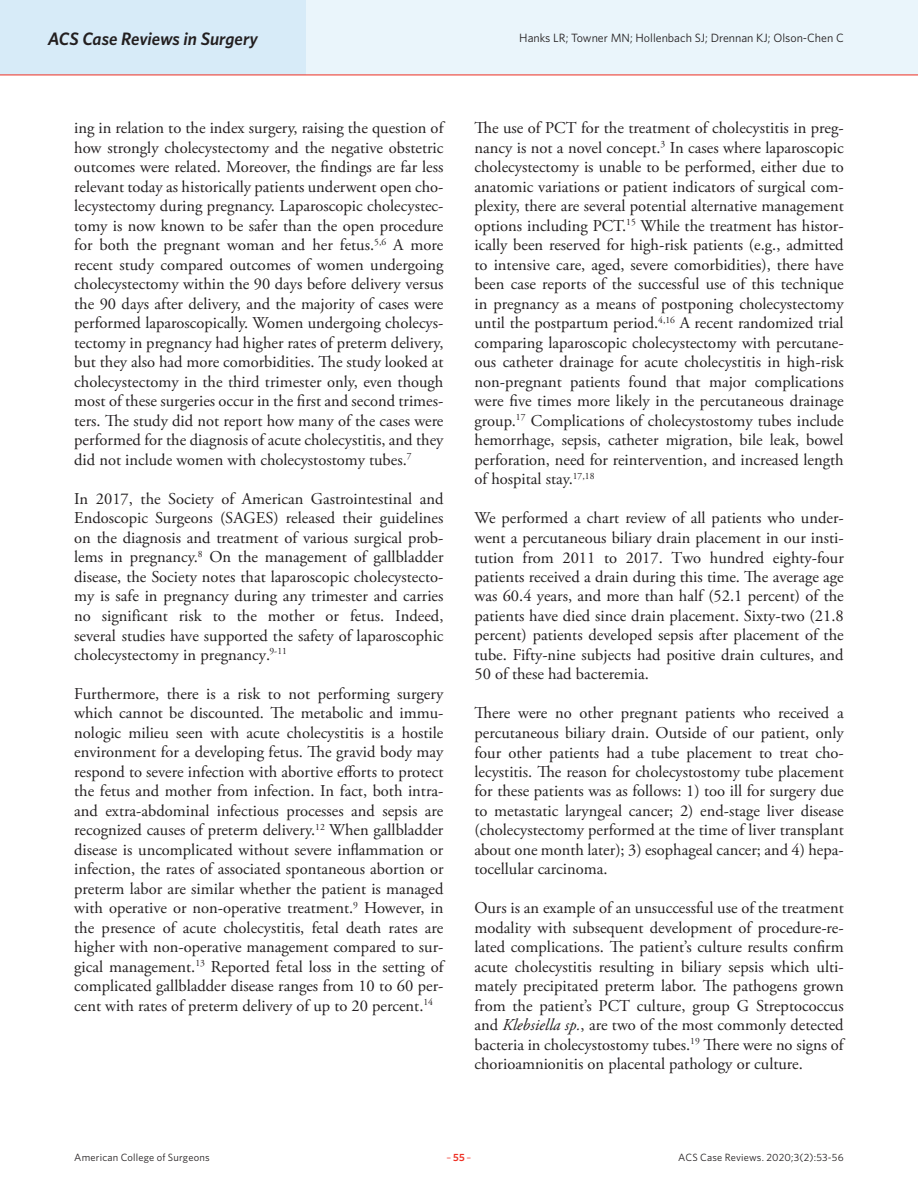
<style>
.page{position:relative;width:918px;height:1188px;background:#fff}
.page>*{position:absolute;margin:0;border:0;box-sizing:border-box;transform-origin:0 0}
.t1{font:italic 600 18px "Whitney";letter-spacing:-.005em;color:#231f20}
.Article_Body_no_inde{font:16.5px/19.5px "Adobe Garamond Pro";color:#231f20;text-align:justify}
.t2{font:12px "Whitney";color:#231f20}
.t3{font:10.5px "Whitney";letter-spacing:.015em;color:#231f20}
.t4{font:10.5px "Whitney";color:#ee2e22}
.s1{font-style:italic}
.s2{font-weight:600}
</style>
<div class="page">
<div style="left:0;top:0;width:918px;height:75px;background:#eaf5fb"></div>
<div style="left:0;top:0;width:306px;height:75px;background:#d7ebf8"></div>
<hr style="left:0;top:75px;width:918px;height:1px;background:#ee2e22">
<p class="t1" style="left:48px;top:26px;width:212px">ACS Case Reviews in Surgery</p>
<p class="t2" style="left:519px;top:30px;width:326px">Hanks LR; Towner MN; Hollenbach SJ; Drennan KJ; Olson-Chen C</p>
<p class="Article_Body_no_inde" style="left:74px;top:119px;width:371px">ing in relation to the index surgery, raising the question of how strongly cholecystectomy and the negative obstetric outcomes were related. Moreover, the findings are far less relevant today as historically patients underwent open cho&shy;lecystectomy during pregnancy. Laparoscopic cholecystec&shy;tomy is now known to be safer than the open procedure for both the pregnant woman and her fetus.<sup>5,6</sup> A more recent study compared outcomes of women undergoing cholecystectomy within the 90 days before delivery versus the 90 days after delivery, and the majority of cases were performed laparoscopically. Women undergoing cholecys&shy;tectomy in pregnancy had higher rates of preterm delivery, but they also had more comorbidities. The study looked at cholecystectomy in the third trimester only, even though most of these surgeries occur in the first and second trimes&shy;ters. The study did not report how many of the cases were performed for the diagnosis of acute cholecystitis, and they did not include women with cholecystostomy tubes.<sup>7</sup></p>
<p class="Article_Body_no_inde" style="left:74px;top:490px;width:371px">In 2017, the Society of American Gastrointestinal and Endoscopic Surgeons (SAGES) released their guidelines on the diagnosis and treatment of various surgical prob&shy;lems in pregnancy.<sup>8</sup> On the management of gallbladder disease, the Society notes that laparoscopic cholecystecto&shy;my is safe in pregnancy during any trimester and carries no significant risk to the mother or fetus. Indeed, several studies have supported the safety of laparoscophic cholecystectomy in pregnancy.<sup>9-11</sup></p>
<p class="Article_Body_no_inde" style="left:74px;top:685px;width:371px">Furthermore, there is a risk to not performing surgery which cannot be discounted. The metabolic and immu&shy;nologic milieu seen with acute cholecystitis is a hostile environment for a developing fetus. The gravid body may respond to severe infection with abortive efforts to protect the fetus and mother from infection. In fact, both intra&shy;and extra-abdominal infectious processes and sepsis are recognized causes of preterm delivery.<sup>12</sup> When gallbladder disease is uncomplicated without severe inflammation or infection, the rates of associated spontaneous abortion or preterm labor are similar whether the patient is managed with operative or non-operative treatment.<sup>9</sup> However, in the presence of acute cholecystitis, fetal death rates are higher with non-operative management compared to sur&shy;gical management.<sup>13</sup> Reported fetal loss in the setting of complicated gallbladder disease ranges from 10 to 60 per&shy;cent with rates of preterm delivery of up to 20 percent.<sup>14</sup></p>
<p class="Article_Body_no_inde" style="left:475px;top:119px;width:371px">The use of PCT for the treatment of cholecystitis in preg&shy;nancy is not a novel concept.<sup>3</sup> In cases where laparoscopic cholecystectomy is unable to be performed, either due to anatomic variations or patient indicators of surgical com&shy;plexity, there are several potential alternative management options including PCT.<sup>15</sup> While the treatment has histor&shy;ically been reserved for high-risk patients (e.g., admitted to intensive care, aged, severe comorbidities), there have been case reports of the successful use of this technique in pregnancy as a means of postponing cholecystectomy until the postpartum period.<sup>4,16</sup> A recent randomized trial comparing laparoscopic cholecystectomy with percutane&shy;ous catheter drainage for acute cholecystitis in high-risk non-pregnant patients found that major complications were five times more likely in the percutaneous drainage group.<sup>17</sup> Complications of cholecystostomy tubes include hemorrhage, sepsis, catheter migration, bile leak, bowel perforation, need for reintervention, and increased length of hospital stay.<sup>17,18</sup></p>
<p class="Article_Body_no_inde" style="left:475px;top:509px;width:371px">We performed a chart review of all patients who under&shy;went a percutaneous biliary drain placement in our insti&shy;tution from 2011 to 2017. Two hundred eighty-four patients received a drain during this time. The average age was 60.4 years, and more than half (52.1 percent) of the patients have died since drain placement. Sixty-two (21.8 percent) patients developed sepsis after placement of the tube. Fifty-nine subjects had positive drain cultures, and 50 of these had bacteremia.</p>
<p class="Article_Body_no_inde" style="left:475px;top:704px;width:371px">There were no other pregnant patients who received a percutaneous biliary drain. Outside of our patient, only four other patients had a tube placement to treat cho&shy;lecystitis. The reason for cholecystostomy tube placement for these patients was as follows: 1) too ill for surgery due to metastatic laryngeal cancer; 2) end-stage liver disease (cholecystectomy performed at the time of liver transplant about one month later); 3) esophageal cancer; and 4) hepa&shy;tocellular carcinoma.</p>
<p class="Article_Body_no_inde" style="left:475px;top:899px;width:371px">Ours is an example of an unsuccessful use of the treatment modality with subsequent development of procedure-re&shy;lated complications. The patient’s culture results confirm acute cholecystitis resulting in biliary sepsis which ulti&shy;mately precipitated preterm labor. The pathogens grown from the patient’s PCT culture, group G Streptococcus and <span class="s1">Klebsiella sp.</span>, are two of the most commonly detected bacteria in cholecystostomy tubes.<sup>19</sup> There were no signs of chorioamnionitis on placental pathology or culture.</p>
<p class="t3" style="left:74px;top:1150px;width:137px">American College of Surgeons</p>
<p class="t4" style="left:447px;top:1150px;width:26px">–<span class="s2">55</span>–</p>
<p class="t3" style="left:678px;top:1150px;width:167px">ACS Case Reviews. 2020;3(2):53-56</p>
</div>
